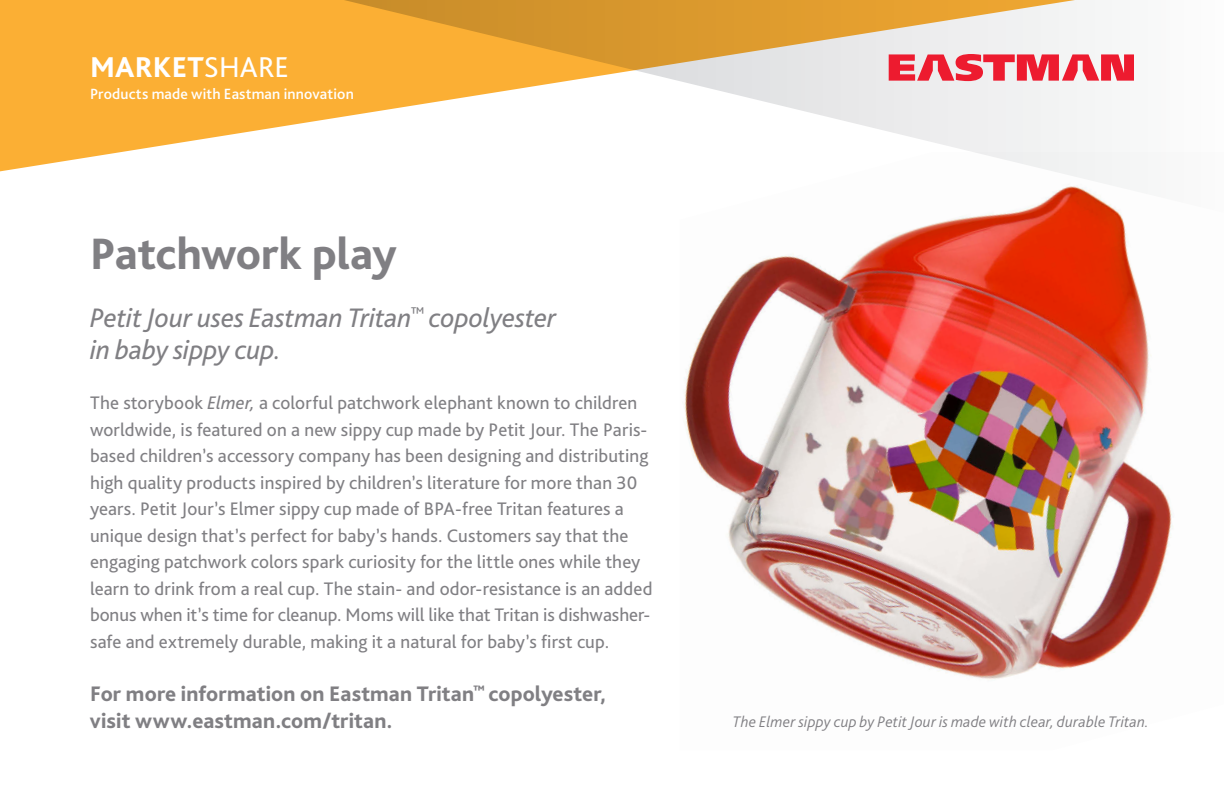
<style>
.page{position:relative;width:1224px;height:792px;background:#fff}
.page>*{position:absolute;margin:0;border:0;box-sizing:border-box;transform-origin:0 0}
.t1{font:800 46px "Bliss Pro";letter-spacing:-.005em;color:#807f83}
.t2{font:800 30px "Bliss Pro";letter-spacing:.01em;color:#fff}
.sub_title{font:italic 28px/32px "Bliss Pro";letter-spacing:-.005em;color:#807f83}
.Call_to_Action{font:800 22px/26.6px "Bliss Pro";letter-spacing:.005em;color:#807f83}
.body_copy__para_befo{font:19px/26.6px "Bliss Pro";letter-spacing:.005em;color:#807f83}
.captions{font:italic 300 16px "Bliss Pro";letter-spacing:.01em;color:#807f83}
.contents_basis{font:500 15.6px "Bliss Pro";letter-spacing:.01em;color:#fff}
.s1{font-weight:400}
.s2{font-style:italic}
</style>
<div class="page">
<svg style="left:0;top:0;width:271px;height:171px;background:#fbb84d"></svg>
<svg style="left:271px;top:0;width:824px;height:152px"></svg>
<img style="left:684px;top:152px;width:489px;height:528px">
<svg style="left:889px;top:54px;width:245px;height:27px"></svg>
<p class="t2" style="left:90px;top:48px;width:200px">MARKET<span class="s1">SHARE</span></p>
<p class="contents_basis" style="left:90px;top:84px;width:265px">Products made with Eastman innovation</p>
<p class="t1" style="left:90px;top:225px;width:308px">Patchwork play</p>
<p class="sub_title" style="left:90px;top:301px;width:468px">Petit Jour uses Eastman Tritan<sup>™</sup> copolyester in baby sippy cup.</p>
<p class="body_copy__para_befo" style="left:90px;top:389px;width:564px">The storybook <span class="s2">Elmer,</span> a colorful patchwork elephant known to children worldwide, is featured on a new sippy cup made by Petit Jour. The Paris&shy;based children’s accessory company has been designing and distributing high quality products inspired by children’s literature for more than 30 years. Petit Jour’s Elmer sippy cup made of BPA-free Tritan features a unique design that’s perfect for baby’s hands. Customers say that the engaging patchwork colors spark curiosity for the little ones while they learn to drink from a real cup. The stain- and odor-resistance is an added bonus when it’s time for cleanup. Moms will like that Tritan is dishwasher&shy;safe and extremely durable, making it a natural for baby’s first cup.</p>
<p class="Call_to_Action" style="left:90px;top:680px;width:518px">For more information on Eastman Tritan<sup>™</sup> copolyester, visit www.eastman.com/tritan.</p>
<p class="captions" style="left:733px;top:712px;width:417px">The Elmer sippy cup by Petit Jour is made with clear, durable Tritan.</p>
</div>
